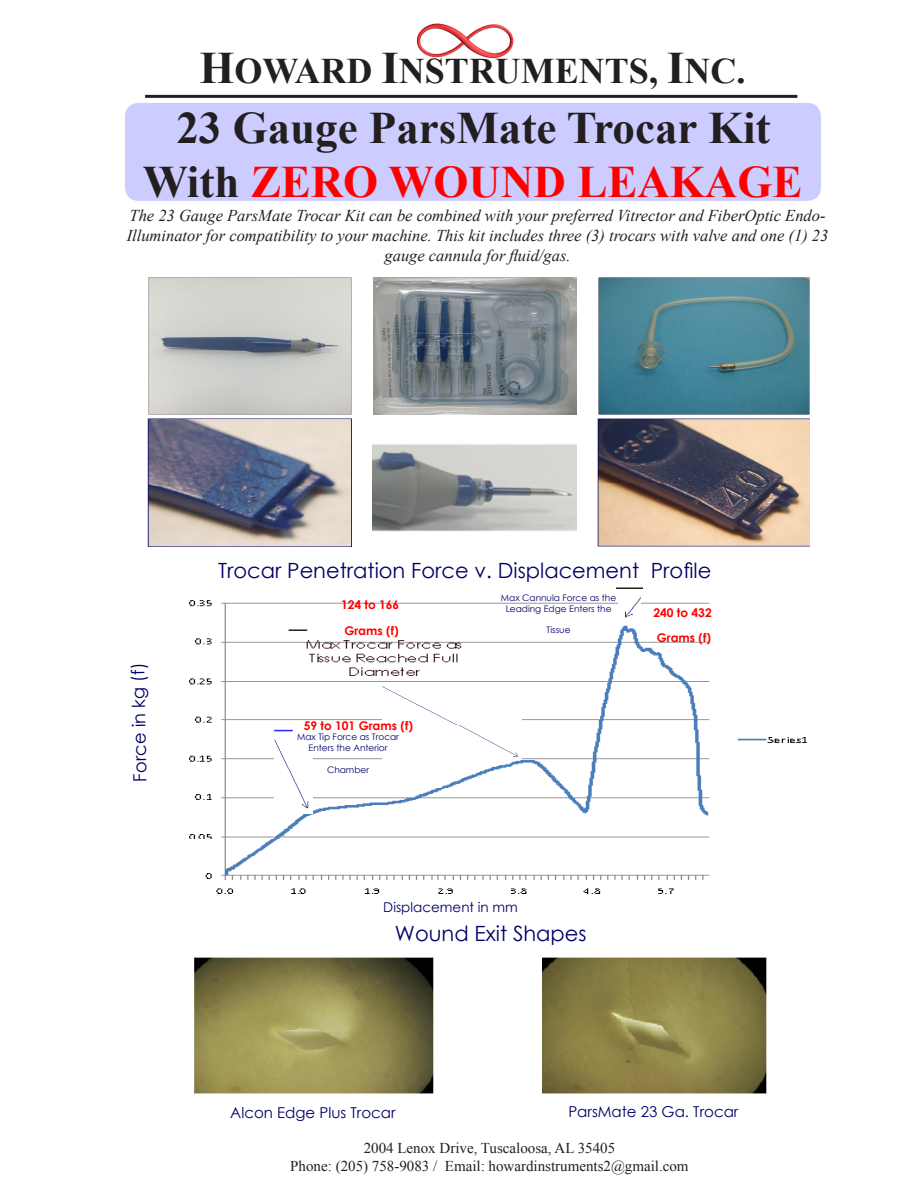
<style>
.page{position:relative;width:918px;height:1188px;background:#fff}
.page>*{position:absolute;margin:0;border:0;box-sizing:border-box;transform-origin:0 0}
.t1{font:700 45px/54px "Times New Roman";color:#231f20;text-align:center}
.Hanging_indent{font:700 36px "Times New Roman";color:#231f20}
.t2{font:21px "Century Gothic";color:#006}
.t3{font:18px "Century Gothic";color:#006}
.t4{font:italic 16.5px/19.8px "Times New Roman";color:#231f20;text-align:center}
.Hanging_indent-2{font:15px "Times New Roman";color:#231f20}
.t5{font:15px "Century Gothic";color:#006}
.t6{font:13.5px "Century Gothic";color:#006}
.t7{font:700 12px "Century Gothic";color:#f00}
.t8{font:9px/10.8px "Century Gothic";color:#006;text-align:center}
.s1{font-size:45px}
.s2{color:#f00}
</style>
<div class="page">
<img style="left:189px;top:600px;width:618px;height:294px">
<img style="left:383px;top:687px;width:138px;height:72px">
<img style="left:417px;top:24px;width:97px;height:34px">
<div style="left:125px;top:103px;width:696px;height:98px;background:#ccf;border-radius:14px"></div>
<hr style="left:145px;top:95px;width:652px;height:3px;background:#231f20">
<img style="left:194px;top:957px;width:239px;height:137px">
<img style="left:542px;top:957px;width:224px;height:137px">
<img style="left:598px;top:419px;width:212px;height:128px">
<img style="left:147px;top:419px;width:204px;height:128px">
<img style="left:274px;top:740px;width:39px;height:74px">
<svg style="left:274px;top:730px;width:19px;height:1px"></svg>
<svg style="left:289px;top:629px;width:18px;height:2px"></svg>
<img style="left:618px;top:597px;width:23px;height:23px">
<hr style="left:616px;top:587px;width:27px;height:2px;background:#231f20">
<img style="left:148px;top:277px;width:203px;height:137px">
<img style="left:598px;top:277px;width:212px;height:137px">
<img style="left:373px;top:277px;width:204px;height:137px">
<img style="left:373px;top:444px;width:204px;height:88px">
<p class="Hanging_indent" style="left:199px;top:46px;width:548px"><span class="s1">H</span>OWARD <span class="s1">I</span>NSTRUMENTS, <span class="s1">I</span>NC.</p>
<p class="t1" style="left:143px;top:100px;width:661px">23 Gauge ParsMate Trocar Kit<br>With <span class="s2">ZERO WOUND LEAKAGE</span></p>
<p class="t4" style="left:127px;top:205px;width:703px">The 23 Gauge ParsMate Trocar Kit can be combined with your preferred Vitrector and FiberOptic Endo-<br>Illuminator for compatibility to your machine. This kit includes three (3) trocars with valve and one (1) 23 gauge cannula for fluid/gas.</p>
<p class="t2" style="left:218px;top:556px;width:495px">Trocar Penetration Force v. Displacement Profile</p>
<p class="t3" style="left:127px;top:782px;width:120px;rotate:-91deg">Force in kg (f)</p>
<p class="t7" style="left:341px;top:596px;width:60px">124 to 166</p>
<p class="t7" style="left:344px;top:621px;width:56px">Grams (f)</p>
<p class="t7" style="left:304px;top:717px;width:111px">59 to 101 Grams (f)</p>
<p class="t8" style="left:297px;top:732px;width:103px">Max Tip Force as Trocar<br>Enters the Anterior</p>
<p class="t8" style="left:327px;top:764px;width:44px">Chamber</p>
<p class="t8" style="left:501px;top:592px;width:117px">Max Cannula Force as the<br>Leading Edge Enters the</p>
<p class="t8" style="left:547px;top:624px;width:25px">Tissue</p>
<p class="t7" style="left:653px;top:603px;width:60px">240 to 432</p>
<p class="t7" style="left:657px;top:629px;width:56px">Grams (f)</p>
<p class="t6" style="left:383px;top:898px;width:136px">Displacement in mm</p>
<p class="t2" style="left:395px;top:918px;width:193px">Wound Exit Shapes</p>
<p class="t5" style="left:230px;top:1102px;width:167px">Alcon Edge Plus Trocar</p>
<p class="t5" style="left:568px;top:1101px;width:172px">ParsMate 23 Ga. Trocar</p>
<p class="Hanging_indent-2" style="left:364px;top:1138px;width:253px">2004 Lenox Drive, Tuscaloosa, AL 35405</p>
<p class="Hanging_indent-2" style="left:290px;top:1156px;width:400px">Phone: (205) 758-9083 / Email: howardinstruments2@gmail.com</p>
</div>
